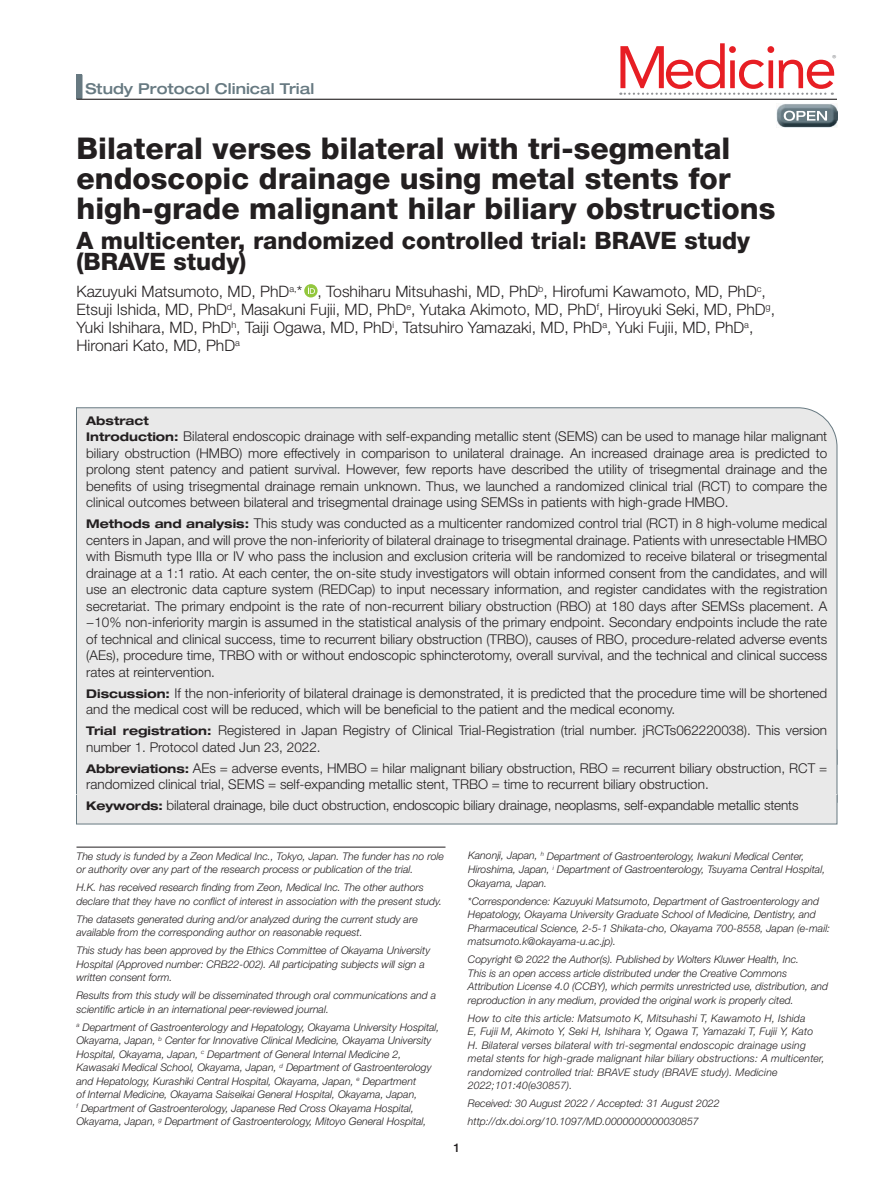
<style>
.page{position:relative;width:891px;height:1188px;background:#fff}
.page>*{position:absolute;margin:0;border:0;box-sizing:border-box;transform-origin:0 0}
.t1{font:59.4px "Avenir";letter-spacing:-.06em;color:#e71e24}
.t2{font:800 30px/30px "Helvetica Neue LT Std";color:#231f20}
.t3{font:800 24px/21px "Helvetica Neue LT Std";color:#231f20}
.t4{font:300 15.75px/18px "Helvetica Neue LT Std";color:#231f20}
.t5{font:500 expanded 15px "Helvetica Neue LT Std";color:#667981}
.t6{font:300 13.5px/16.5px "Helvetica Neue LT Std";color:#231f20}
.t7{font:700 expanded 12px "Helvetica Neue LT Std";color:#231f20}
.t8{font:500 12px "Helvetica Neue LT Std";color:#231f20}
.t9{font:italic 300 10.5px/13.5px "Helvetica Neue LT Std";color:#231f20}
.t10{font:500 10.35px "Akzidenz Grotesk BE";color:#909295}
.s1{font-weight:700;font-stretch:expanded;font-size:12px}
</style>
<div class="page">
<div style="left:76px;top:74px;width:6px;height:25px;background:#677981"></div>
<hr style="left:76px;top:99px;width:761px;height:1px;background:#231f20">
<img style="left:776px;top:104px;width:61px;height:24px">
<svg style="left:784px;top:111px;width:43px;height:10px"></svg>
<svg style="left:620px;top:93px;width:213px;height:2px"></svg>
<div style="left:76px;top:407px;width:762px;height:359px;background:#e9e9e9"></div>
<div style="left:76px;top:750px;width:761px;height:54px;background:#e9e9e9"></div>
<div style="left:76px;top:795px;width:761px;height:29px;background:#e9e9e9"></div>
<svg style="left:304px;top:284px;width:14px;height:13px"></svg>
<svg style="left:308px;top:287px;width:7px;height:7px"></svg>
<hr style="left:76px;top:847px;width:370px;height:1px;background:#231f20">
<h3 class="t5" style="left:86px;top:80px;width:230px">Study Protocol Clinical Trial</h3>
<h1 class="t1" style="left:615px;top:33px;width:223px">Medicine</h1>
<p class="t10" style="left:832px;top:52px;width:6px">®</p>
<h2 class="t2" style="left:76px;top:134px;width:701px">Bilateral verses bilateral with tri-segmental endoscopic drainage using metal stents for high-grade malignant hilar biliary obstructions</h2>
<h3 class="t3" style="left:76px;top:230px;width:675px">A multicenter, randomized controlled trial: BRAVE study (BRAVE study)</h3>
<p class="t4" style="left:76px;top:282px;width:700px">Kazuyuki Matsumoto, MD, PhD<sup>a,</sup>* , Toshiharu Mitsuhashi, MD, PhD<sup>b</sup>, Hirofumi Kawamoto, MD, PhD<sup>c</sup>, Etsuji Ishida, MD, PhD<sup>d</sup>, Masakuni Fujii, MD, PhD<sup>e</sup>, Yutaka Akimoto, MD, PhD<sup>f</sup>, Hiroyuki Seki, MD, PhD<sup>g</sup>, Yuki Ishihara, MD, PhD<sup>h</sup>, Taiji Ogawa, MD, PhD<sup>i</sup>, Tatsuhiro Yamazaki, MD, PhD<sup>a</sup>, Yuki Fujii, MD, PhD<sup>a</sup>, Hironari Kato, MD, PhD<sup>a</sup></p>
<p class="t7" style="left:86px;top:413px;width:64px">Abstract</p>
<p class="t6" style="left:86px;top:428px;width:743px;text-align:justify"><span class="s1">Introduction:</span> Bilateral endoscopic drainage with self-expanding metallic stent (SEMS) can be used to manage hilar malignant biliary obstruction (HMBO) more effectively in comparison to unilateral drainage. An increased drainage area is predicted to prolong stent patency and patient survival. However, few reports have described the utility of trisegmental drainage and the benefits of using trisegmental drainage remain unknown. Thus, we launched a randomized clinical trial (RCT) to compare the clinical outcomes between bilateral and trisegmental drainage using SEMSs in patients with high-grade HMBO.</p>
<p class="t6" style="left:86px;top:515px;width:743px;text-align:justify"><span class="s1">Methods and analysis:</span> This study was conducted as a multicenter randomized control trial (RCT) in 8 high-volume medical centers in Japan, and will prove the non-inferiority of bilateral drainage to trisegmental drainage. Patients with unresectable HMBO with Bismuth type IIIa or IV who pass the inclusion and exclusion criteria will be randomized to receive bilateral or trisegmental drainage at a 1:1 ratio. At each center, the on-site study investigators will obtain informed consent from the candidates, and will use an electronic data capture system (REDCap) to input necessary information, and register candidates with the registration secretariat. The primary endpoint is the rate of non-recurrent biliary obstruction (RBO) at 180 days after SEMSs placement. A −10% non-inferiority margin is assumed in the statistical analysis of the primary endpoint. Secondary endpoints include the rate of technical and clinical success, time to recurrent biliary obstruction (TRBO), causes of RBO, procedure-related adverse events (AEs), procedure time, TRBO with or without endoscopic sphincterotomy, overall survival, and the technical and clinical success rates at reintervention.</p>
<p class="t6" style="left:86px;top:685px;width:743px"><span class="s1">Discussion:</span> If the non-inferiority of bilateral drainage is demonstrated, it is predicted that the procedure time will be shortened and the medical cost will be reduced, which will be beneficial to the patient and the medical economy.</p>
<p class="t6" style="left:86px;top:722px;width:742px"><span class="s1">Trial registration:</span> Registered in Japan Registry of Clinical Trial-Registration (trial number. jRCTs062220038). This version number 1. Protocol dated Jun 23, 2022.</p>
<p class="t6" style="left:86px;top:760px;width:742px"><span class="s1">Abbreviations:</span> AEs = adverse events, HMBO = hilar malignant biliary obstruction, RBO = recurrent biliary obstruction, RCT = randomized clinical trial, SEMS = self-expanding metallic stent, TRBO = time to recurrent biliary obstruction.</p>
<p class="t6" style="left:86px;top:797px;width:714px"><span class="s1">Keywords:</span> bilateral drainage, bile duct obstruction, endoscopic biliary drainage, neoplasms, self-expandable metallic stents</p>
<p class="t9" style="left:76px;top:849px;width:369px">The study is funded by a Zeon Medical Inc., Tokyo, Japan. The funder has no role or authority over any part of the research process or publication of the trial.</p>
<p class="t9" style="left:76px;top:880px;width:367px">H.K. has received research finding from Zeon, Medical Inc. The other authors declare that they have no conflict of interest in association with the present study.</p>
<p class="t9" style="left:76px;top:912px;width:343px">The datasets generated during and/or analyzed during the current study are available from the corresponding author on reasonable request.</p>
<p class="t9" style="left:76px;top:943px;width:355px">This study has been approved by the Ethics Committee of Okayama University<br>Hospital (Approved number: CRB22-002). All participating subjects will sign a written consent form.</p>
<p class="t9" style="left:76px;top:988px;width:361px">Results from this study will be disseminated through oral communications and a scientific article in an international peer-reviewed journal.</p>
<p class="t9" style="left:76px;top:1020px;width:365px"><sup>a</sup> Department of Gastroenterology and Hepatology, Okayama University Hospital, Okayama, Japan, <sup>b</sup> Center for Innovative Clinical Medicine, Okayama University Hospital, Okayama, Japan, <sup>c</sup> Department of General Internal Medicine 2, Kawasaki Medical School, Okayama, Japan, <sup>d</sup> Department of Gastroenterology and Hepatology, Kurashiki Central Hospital, Okayama, Japan, <sup>e</sup> Department<br>of Internal Medicine, Okayama Saiseikai General Hospital, Okayama, Japan,<br><sup>f</sup> Department of Gastroenterology, Japanese Red Cross Okayama Hospital, Okayama, Japan, <sup>g</sup> Department of Gastroenterology, Mitoyo General Hospital,</p>
<p class="t9" style="left:468px;top:849px;width:359px">Kanonji, Japan, <sup>h</sup> Department of Gastroenterology, Iwakuni Medical Center,<br>Hiroshima, Japan, <sup>i</sup> Department of Gastroenterology, Tsuyama Central Hospital,<br>Okayama, Japan.</p>
<p class="t9" style="left:468px;top:894px;width:364px">*Correspondence: Kazuyuki Matsumoto, Department of Gastroenterology and Hepatology, Okayama University Graduate School of Medicine, Dentistry, and Pharmaceutical Science, 2-5-1 Shikata-cho, Okayama 700-8558, Japan (e-mail: matsumoto.k@okayama-u.ac.jp).</p>
<p class="t9" style="left:468px;top:952px;width:362px">Copyright © 2022 the Author(s). Published by Wolters Kluwer Health, Inc.<br>This is an open access article distributed under the Creative Commons Attribution License 4.0 (CCBY), which permits unrestricted use, distribution, and reproduction in any medium, provided the original work is properly cited.</p>
<p class="t9" style="left:468px;top:1011px;width:358px">How to cite this article: Matsumoto K, Mitsuhashi T, Kawamoto H, Ishida<br>E, Fujii M, Akimoto Y, Seki H, Ishihara Y, Ogawa T, Yamazaki T, Fujii Y, Kato H. Bilateral verses bilateral with tri-segmental endoscopic drainage using metal stents for high-grade malignant hilar biliary obstructions: A multicenter, randomized controlled trial: BRAVE study (BRAVE study). Medicine 2022;101:40(e30857).</p>
<p class="t9" style="left:468px;top:1094px;width:253px;line-height:18px">Received: 30 August 2022 / Accepted: 31 August 2022 http://dx.doi.org/10.1097/MD.0000000000030857</p>
<p class="t8" style="left:453px;top:1140px;width:8px">1</p>
</div>
